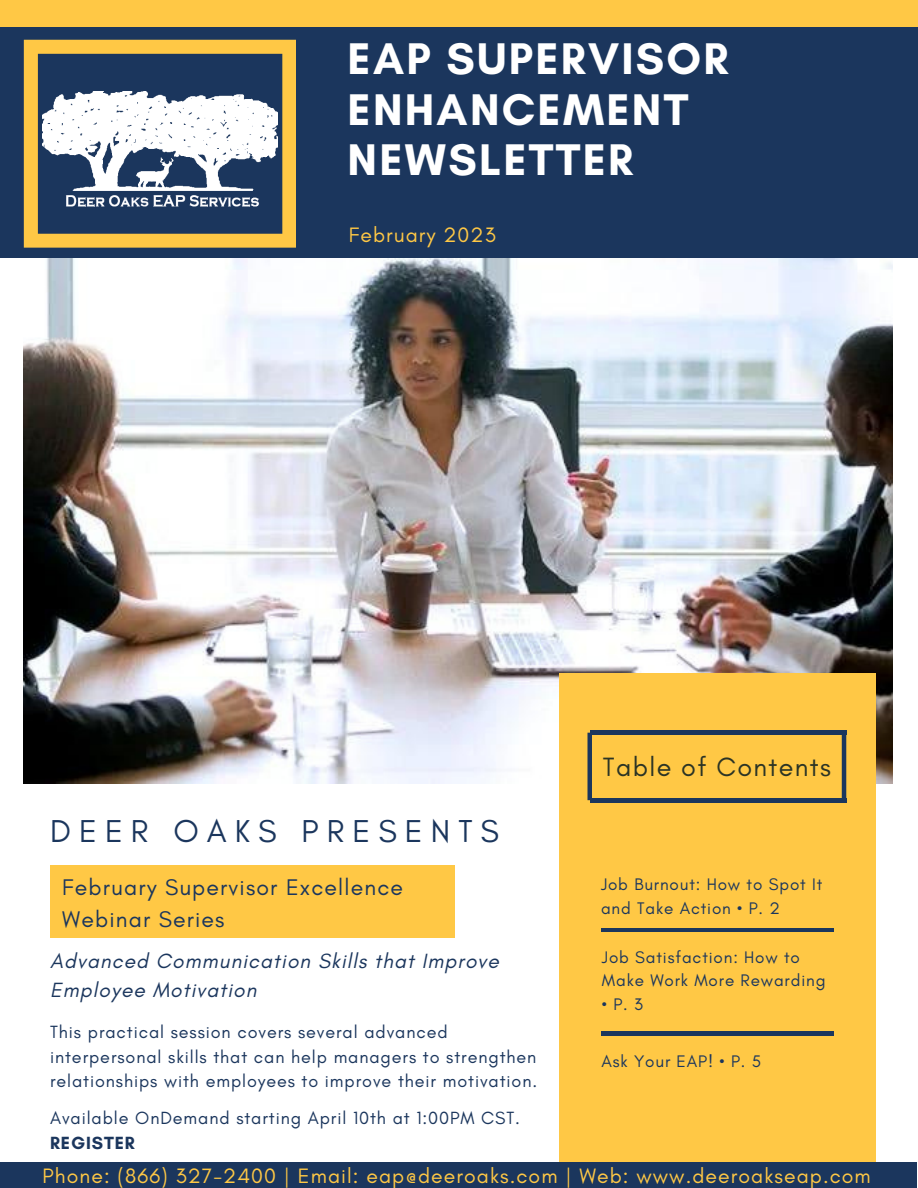
<style>
.page{position:relative;width:918px;height:1188px;background:#fff}
.page>*{position:absolute;margin:0;border:0;box-sizing:border-box;transform-origin:0 0}
.t1{font:700 45.15px/50.7px "Glacial Indifference";letter-spacing:.05em;color:#fff}
.t2{font:32.25px "Glacial Indifference";letter-spacing:.25em;color:#1b365d}
.t3{font:26.85px "Glacial Indifference";letter-spacing:.05em;color:#2b3425}
.t4{font:23.1px/31.5px "Glacial Indifference";letter-spacing:.05em;color:#1b365d}
.t5{font:21.3px "Glacial Indifference";letter-spacing:.05em;color:#ffc845}
.t6{font:italic 21px/29.2px "Glacial Indifference";letter-spacing:.05em;color:#1b365d}
.t7{font:18px/24.8px "Glacial Indifference";letter-spacing:.05em;color:#1b365d}
.t8{font:700 18px "Glacial Indifference";letter-spacing:.05em;color:#1b365d}
.t9{font:17.1px/23.7px "Glacial Indifference";letter-spacing:.05em;color:#1b365d}
</style>
<div class="page">
<img style="left:24px;top:257px;width:868px;height:526px">
<div style="left:0;top:25px;width:918px;height:232px;background:#1b365d"></div>
<svg style="left:24px;top:40px;width:272px;height:208px"></svg>
<div style="left:560px;top:673px;width:316px;height:515px;background:#ffc845"></div>
<hr style="left:601px;top:928px;width:233px;height:4px;background:#1b365d">
<hr style="left:601px;top:1032px;width:233px;height:3px;background:#1b365d">
<div style="left:0;top:0;width:918px;height:26px;background:#ffc845"></div>
<div style="left:0;top:1162px;width:917px;height:26px;background:#1b365d"></div>
<div style="left:50px;top:865px;width:405px;height:72px;background:#ffc845"></div>
<img style="left:43px;top:91px;width:235px;height:132px">
<hr style="left:590px;top:799px;width:256px;height:3px;background:#1b365d">
<hr style="left:590px;top:731px;width:256px;height:3px;background:#1b365d">
<hr style="left:588px;top:733px;width:4px;height:67px;background:#1b365d">
<hr style="left:842px;top:734px;width:4px;height:68px;background:#1b365d">
<h1 class="t1" style="left:348px;top:33px;width:382px">EAP SUPERVISOR<br>ENHANCEMENT<br>NEWSLETTER</h1>
<p class="t5" style="left:349px;top:221px;width:148px">February 2023</p>
<h2 class="t2" style="left:50px;top:812px;width:451px">DEER OAKS PRESENTS</h2>
<p class="t4" style="left:62px;top:872px;width:342px">February Supervisor Excellence<br>Webinar Series</p>
<p class="t6" style="left:50px;top:946px;width:450px">Advanced Communication Skills that Improve<br>Employee Motivation</p>
<p class="t7" style="left:50px;top:1019px;width:489px">This practical session covers several advanced interpersonal skills that can help managers to strengthen relationships with employees to improve their motivation.</p>
<p class="t7" style="left:50px;top:1105px;width:471px">Available OnDemand starting April 10th at 1:00PM CST.</p>
<p class="t8" style="left:50px;top:1131px;width:86px">REGISTER</p>
<h3 class="t3" style="left:603px;top:750px;width:230px">Table of Contents</h3>
<p class="t9" style="left:601px;top:873px;width:223px">Job Burnout: How to Spot It and Take Action • P. 2</p>
<p class="t9" style="left:602px;top:945px;width:225px">Job Satisfaction: How to<br>Make Work More Rewarding</p>
<p class="t9" style="left:602px;top:992px;width:43px">• P. 3</p>
<p class="t9" style="left:602px;top:1049px;width:161px">Ask Your EAP! • P. 5</p>
<p class="t5" style="left:43px;top:1162px;width:830px">Phone: (866) 327-2400 | Email: eap@deeroaks.com | Web: www.deeroakseap.com</p>
</div>
